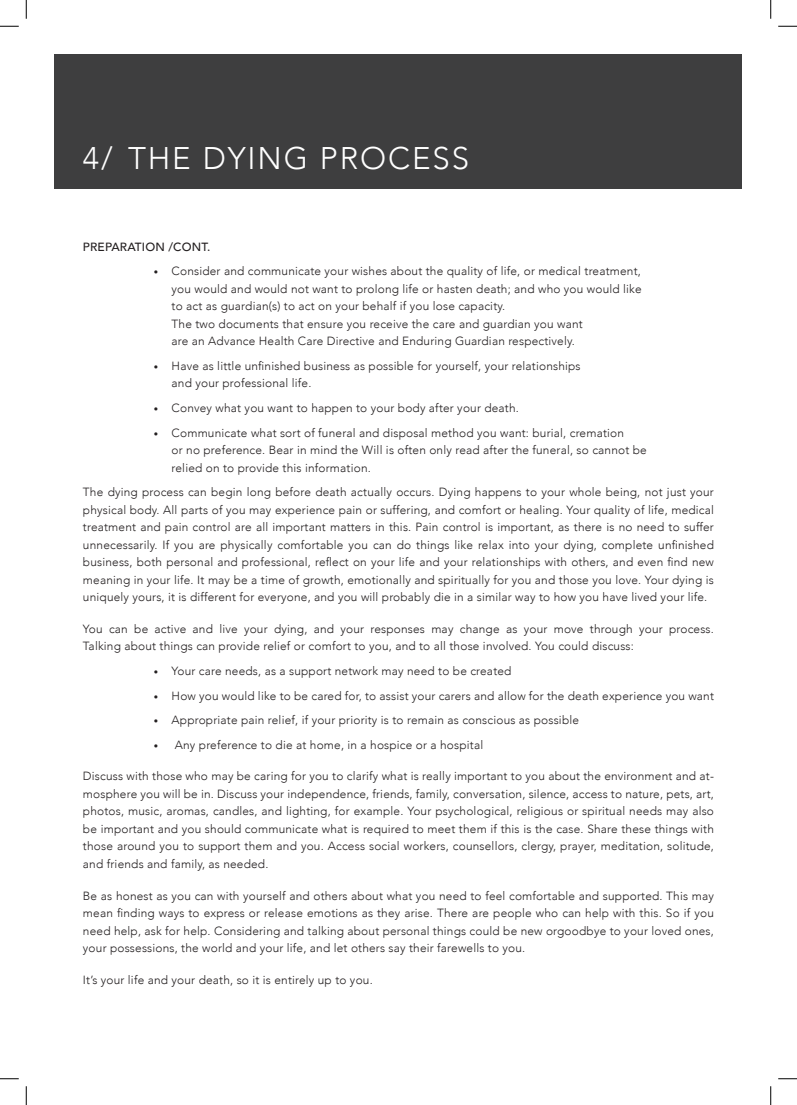
<style>
.page{position:relative;width:797px;height:1105px;background:#fff}
.page>*{position:absolute;margin:0;border:0;box-sizing:border-box;transform-origin:0 0}
.t1{font:300 31.25px "Avenir";letter-spacing:.06em;color:#fff}
.body_copy{font:300 11.88px/17.5px "Avenir";letter-spacing:.015em;color:#231f20}
.body_copy-2{font:500 11.88px "Avenir";letter-spacing:.015em;color:#231f20}
.s1{font-size:8.75px}
</style>
<div class="page">
<div style="left:55px;top:55px;width:687px;height:134px;background:#3e3e3f"></div>
<svg style="left:0;top:25px;width:19px;height:2px"></svg>
<svg style="left:778px;top:25px;width:19px;height:2px"></svg>
<svg style="left:0;top:1078px;width:19px;height:1px"></svg>
<svg style="left:778px;top:1078px;width:19px;height:1px"></svg>
<svg style="left:25px;top:0;width:2px;height:19px"></svg>
<svg style="left:25px;top:1086px;width:2px;height:19px"></svg>
<svg style="left:770px;top:0;width:1px;height:19px"></svg>
<svg style="left:770px;top:1086px;width:1px;height:19px"></svg>
<p class="t1" style="left:83px;top:140px;width:387px">4/ THE DYING PROCESS</p>
<p class="body_copy-2" style="left:83px;top:236px;width:129px">PREPARATION /CONT.</p>
<p class="body_copy" style="left:172px;top:262px;width:471px;text-indent:-18px"><span class="s1">•</span> Consider and communicate your wishes about the quality of life, or medical treatment, you would and would not want to prolong life or hasten death; and who you would like to act as guardian(s) to act on your behalf if you lose capacity.<br>The two documents that ensure you receive the care and guardian you want<br>are an Advance Health Care Directive and Enduring Guardian respectively.</p>
<p class="body_copy" style="left:172px;top:357px;width:410px;text-indent:-18px"><span class="s1">•</span> Have as little unfinished business as possible for yourself, your relationships and your professional life.</p>
<p class="body_copy" style="left:154px;top:399px;width:366px"><span class="s1">•</span> Convey what you want to happen to your body after your death.</p>
<p class="body_copy" style="left:172px;top:424px;width:476px;text-indent:-18px"><span class="s1">•</span> Communicate what sort of funeral and disposal method you want: burial, cremation<br>or no preference. Bear in mind the Will is often only read after the funeral, so cannot be relied on to provide this information.</p>
<p class="body_copy" style="left:83px;top:483px;width:632px;text-align:justify">The dying process can begin long before death actually occurs. Dying happens to your whole being, not just your physical body. All parts of you may experience pain or suffering, and comfort or healing. Your quality of life, medical treatment and pain control are all important matters in this. Pain control is important, as there is no need to suffer unnecessarily. If you are physically comfortable you can do things like relax into your dying, complete unfinished business, both personal and professional, reflect on your life and your relationships with others, and even find new meaning in your life. It may be a time of growth, emotionally and spiritually for you and those you love. Your dying is uniquely yours, it is different for everyone, and you will probably die in a similar way to how you have lived your life.</p>
<p class="body_copy" style="left:83px;top:620px;width:632px">You can be active and live your dying, and your responses may change as your move through your process.<br>Talking about things can provide relief or comfort to you, and to all those involved. You could discuss:</p>
<p class="body_copy" style="left:154px;top:662px;width:359px"><span class="s1">•</span> Your care needs, as a support network may need to be created</p>
<p class="body_copy" style="left:154px;top:687px;width:561px"><span class="s1">•</span> How you would like to be cared for, to assist your carers and allow for the death experience you want</p>
<p class="body_copy" style="left:154px;top:711px;width:426px"><span class="s1">•</span> Appropriate pain relief, if your priority is to remain as conscious as possible</p>
<p class="body_copy" style="left:154px;top:736px;width:331px"><span class="s1">•</span> Any preference to die at home, in a hospice or a hospital</p>
<p class="body_copy" style="left:83px;top:768px;width:632px;text-align:justify">Discuss with those who may be caring for you to clarify what is really important to you about the environment and at&shy;mosphere you will be in. Discuss your independence, friends, family, conversation, silence, access to nature, pets, art, photos, music, aromas, candles, and lighting, for example. Your psychological, religious or spiritual needs may also be important and you should communicate what is required to meet them if this is the case. Share these things with those around you to support them and you. Access social workers, counsellors, clergy, prayer, meditation, solitude, and friends and family, as needed.</p>
<p class="body_copy" style="left:83px;top:887px;width:632px;text-align:justify">Be as honest as you can with yourself and others about what you need to feel comfortable and supported. This may mean finding ways to express or release emotions as they arise. There are people who can help with this. So if you need help, ask for help. Considering and talking about personal things could be new orgoodbye to your loved ones, your possessions, the world and your life, and let others say their farewells to you.</p>
<p class="body_copy" style="left:83px;top:971px;width:291px">It’s your life and your death, so it is entirely up to you.</p>
</div>
